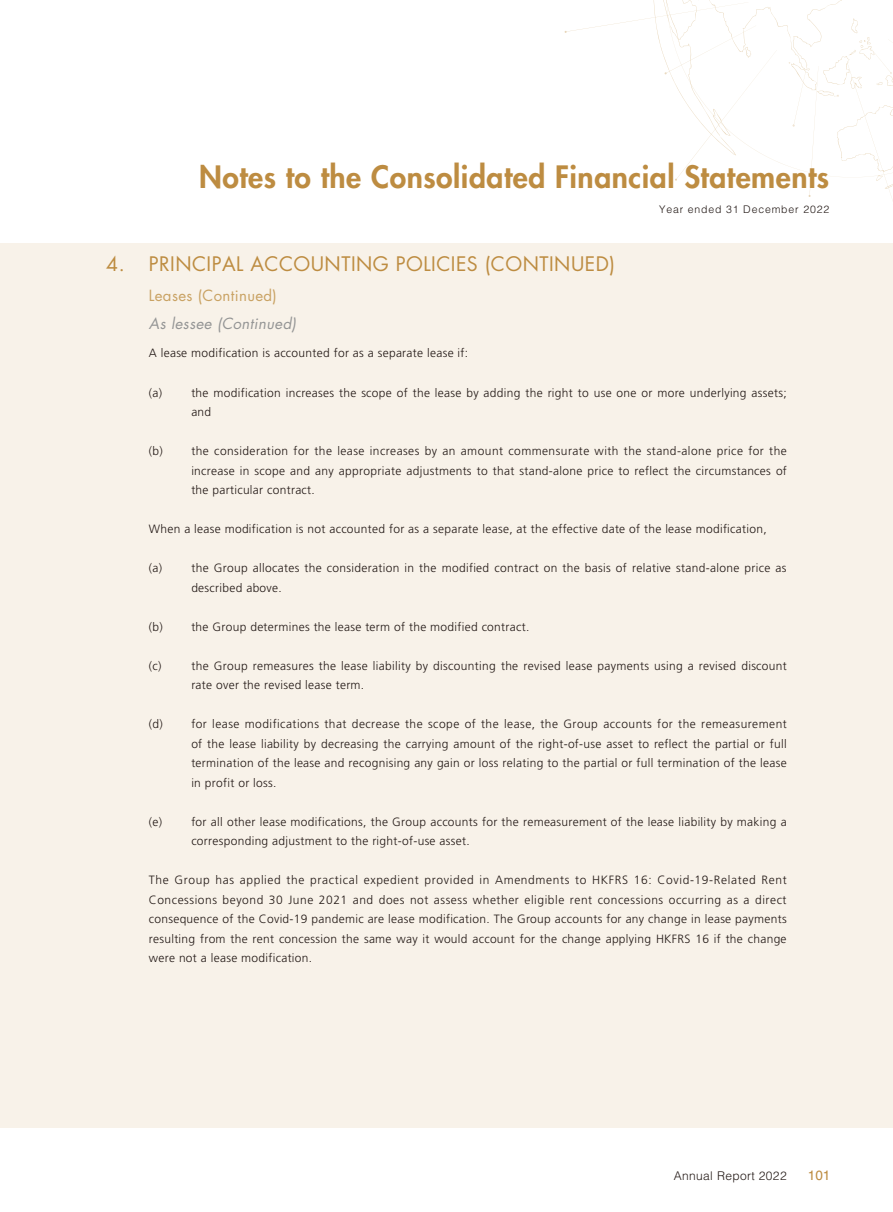
<style>
.page{position:relative;width:893px;height:1212px;background:#fff}
.page>*{position:absolute;margin:0;border:0;box-sizing:border-box;transform-origin:0 0}
.t1{font:800 30px "Futura Std";letter-spacing:.02em;color:#bd8c41}
.t2{font:19.5px "Futura Std";letter-spacing:.025em;color:#bd8c41}
.t3{font:italic 15px "Futura Std";letter-spacing:.025em;color:#949595}
.t4{font:15px "Futura Std";letter-spacing:.025em;color:#c9a263}
.t5{font:13.5px "Helvetica LT Std";color:#bd8c41}
.t6{font:300 12px/19.5px "Frutiger LT Std";letter-spacing:.025em;color:#231916}
.t7{font:300 12px "Helvetica LT Std";letter-spacing:.03em;color:#231916}
.t8{font:300 10.5px "Helvetica LT Std";letter-spacing:.08em;color:#231916}
</style>
<div class="page">
<div style="left:0;top:243px;width:893px;height:884px;background:#f8f2e9"></div>
<svg style="left:565px;top:0;width:328px;height:201px"></svg>
<h1 class="t1" style="left:199px;top:157px;width:631px">Notes to the Consolidated Financial Statements</h1>
<p class="t8" style="left:659px;top:203px;width:172px">Year ended 31 December 2022</p>
<h2 class="t2" style="left:106px;top:252px;width:510px">4. PRINCIPAL ACCOUNTING POLICIES (CONTINUED)</h2>
<p class="t4" style="left:149px;top:286px;width:130px">Leases (Continued)</p>
<p class="t3" style="left:149px;top:314px;width:149px">As lessee (Continued)</p>
<p class="t6" style="left:149px;top:344px;width:321px">A lease modification is accounted for as a separate lease if:</p>
<p class="t6" style="left:149px;top:383px;width:15px">(a)</p>
<p class="t6" style="left:191px;top:383px;width:597px">the modification increases the scope of the lease by adding the right to use one or more underlying assets; and</p>
<p class="t6" style="left:191px;top:441px;width:597px;text-align:justify;text-indent:-43px">(b) the consideration for the lease increases by an amount commensurate with the stand-alone price for the increase in scope and any appropriate adjustments to that stand-alone price to reflect the circumstances of the particular contract.</p>
<p class="t6" style="left:149px;top:519px;width:619px">When a lease modification is not accounted for as a separate lease, at the effective date of the lease modification,</p>
<p class="t6" style="left:149px;top:558px;width:15px">(a)</p>
<p class="t6" style="left:191px;top:558px;width:597px">the Group allocates the consideration in the modified contract on the basis of relative stand-alone price as described above.</p>
<p class="t6" style="left:149px;top:617px;width:382px">(b) the Group determines the lease term of the modified contract.</p>
<p class="t6" style="left:149px;top:656px;width:14px">(c)</p>
<p class="t6" style="left:191px;top:656px;width:597px">the Group remeasures the lease liability by discounting the revised lease payments using a revised discount rate over the revised lease term.</p>
<p class="t6" style="left:191px;top:714px;width:597px;text-align:justify;text-indent:-43px">(d) for lease modifications that decrease the scope of the lease, the Group accounts for the remeasurement of the lease liability by decreasing the carrying amount of the right-of-use asset to reflect the partial or full termination of the lease and recognising any gain or loss relating to the partial or full termination of the lease in profit or loss.</p>
<p class="t6" style="left:149px;top:812px;width:15px">(e)</p>
<p class="t6" style="left:191px;top:812px;width:597px">for all other lease modifications, the Group accounts for the remeasurement of the lease liability by making a corresponding adjustment to the right-of-use asset.</p>
<p class="t6" style="left:149px;top:870px;width:639px;text-align:justify">The Group has applied the practical expedient provided in Amendments to HKFRS 16: Covid-19-Related Rent Concessions beyond 30 June 2021 and does not assess whether eligible rent concessions occurring as a direct consequence of the Covid-19 pandemic are lease modification. The Group accounts for any change in lease payments resulting from the rent concession the same way it would account for the change applying HKFRS 16 if the change were not a lease modification.</p>
<p class="t7" style="left:674px;top:1168px;width:114px">Annual Report 2022</p>
<p class="t5" style="left:808px;top:1167px;width:24px">101</p>
</div>
